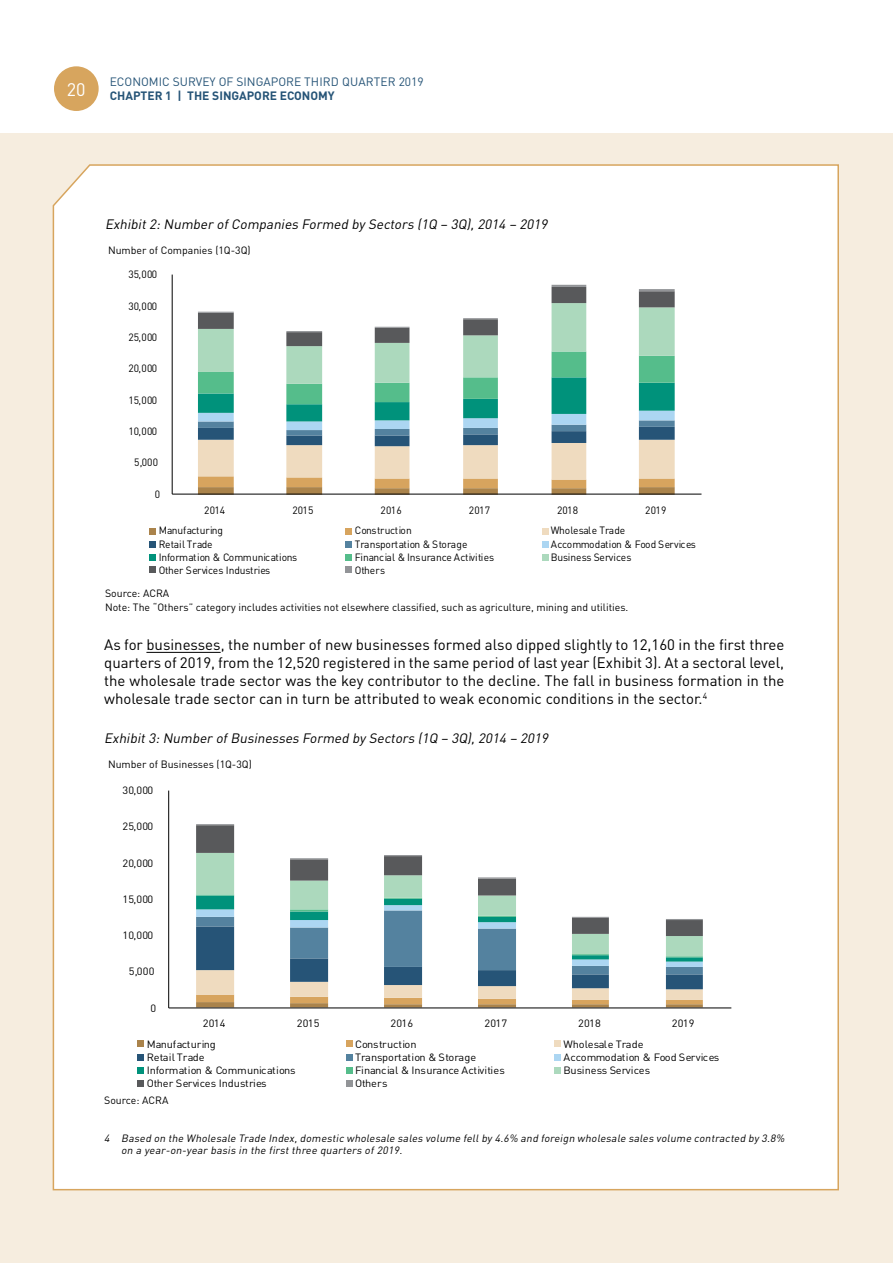
<style>
.page{position:relative;width:893px;height:1263px;background:#fff}
.page>*{position:absolute;margin:0;border:0;box-sizing:border-box;transform-origin:0 0}
.t1{font:18px "DIN Pro";color:#fff}
.t2{font:15px/18px "DIN Pro";color:#000;text-align:justify}
.t3{font:italic 13.5px "DIN Pro";color:#000}
.t4{font:12px "DIN Pro";color:#265477}
.t5{font:700 12px "DIN Pro";color:#265477}
.t6{font:10.5px/13.5px "DIN Pro";color:#000}
.t7{font:10.5px "DIN Pro";color:#000;scale:1.05 1}
.t8{font:italic 10.5px/12.6px "DIN Pro";color:#000}
.t9{font:10.5px "DIN Pro";letter-spacing:-.02em;color:#000}
.t10{font:10.5px "DIN Pro";letter-spacing:-.02em;color:#000;scale:1.05 1}
</style>
<div class="page">
<div style="left:0;top:134px;width:893px;height:1129px;background:#f6eddf"></div>
<div style="left:54px;top:66px;width:45px;height:45px;background:#d7a55e;border-radius:50%"></div>
<div style="left:52px;top:164px;width:787px;height:1027px;background:#fff"></div>
<hr style="left:146px;top:652px;width:75px;height:1px;background:#000">
<svg style="left:198px;top:287px;width:477px;height:207px;background:#cfdfd7"></svg>
<hr style="left:639px;top:289px;width:36px;height:2px;background:#929497">
<hr style="left:552px;top:285px;width:34px;height:2px;background:#929497">
<hr style="left:463px;top:318px;width:35px;height:1px;background:#929497">
<hr style="left:375px;top:327px;width:34px;height:1px;background:#929497">
<hr style="left:286px;top:331px;width:36px;height:1px;background:#929497">
<hr style="left:198px;top:312px;width:36px;height:1px;background:#929497">
<hr style="left:172px;top:275px;width:1px;height:219px;background:#000">
<hr style="left:172px;top:494px;width:529px;height:1px;background:#000">
<svg style="left:150px;top:541px;width:6px;height:6px"></svg>
<div style="left:345px;top:541px;width:7px;height:6px;background:#54829f"></div>
<svg style="left:542px;top:541px;width:6px;height:6px"></svg>
<svg style="left:150px;top:554px;width:6px;height:6px"></svg>
<div style="left:345px;top:554px;width:7px;height:6px;background:#55bd8b"></div>
<svg style="left:542px;top:554px;width:6px;height:6px"></svg>
<svg style="left:150px;top:567px;width:6px;height:6px"></svg>
<div style="left:345px;top:567px;width:7px;height:6px;background:#929497"></div>
<div style="left:345px;top:528px;width:7px;height:6px;background:#d7a45e"></div>
<svg style="left:150px;top:528px;width:6px;height:6px"></svg>
<svg style="left:542px;top:528px;width:6px;height:6px"></svg>
<svg style="left:196px;top:956px;width:507px;height:51px;background:#c9cfce"></svg>
<hr style="left:666px;top:956px;width:37px;height:1px;background:#55bd8b">
<svg style="left:196px;top:936px;width:507px;height:20px;background:#bbd0d5"></svg>
<svg style="left:196px;top:825px;width:507px;height:111px;background:#dce6e5"></svg>
<hr style="left:666px;top:919px;width:37px;height:1px;background:#929497">
<hr style="left:572px;top:917px;width:37px;height:1px;background:#929497">
<hr style="left:478px;top:877px;width:38px;height:1px;background:#929497">
<hr style="left:384px;top:855px;width:38px;height:1px;background:#929497">
<hr style="left:290px;top:858px;width:38px;height:1px;background:#929497">
<hr style="left:196px;top:824px;width:38px;height:1px;background:#929497">
<hr style="left:168px;top:790px;width:1px;height:218px;background:#000">
<hr style="left:169px;top:1007px;width:562px;height:1px;background:#000">
<div style="left:137px;top:1040px;width:7px;height:7px;background:#aa834b"></div>
<div style="left:346px;top:1040px;width:7px;height:7px;background:#d7a45e"></div>
<div style="left:554px;top:1040px;width:7px;height:7px;background:#efdbbf"></div>
<div style="left:137px;top:1054px;width:7px;height:7px;background:#265477"></div>
<div style="left:346px;top:1054px;width:7px;height:7px;background:#54829f"></div>
<div style="left:554px;top:1054px;width:7px;height:7px;background:#acd6f2"></div>
<div style="left:137px;top:1067px;width:7px;height:6px;background:#00927b"></div>
<div style="left:346px;top:1067px;width:7px;height:6px;background:#55bd8b"></div>
<div style="left:554px;top:1067px;width:7px;height:6px;background:#acd9bd"></div>
<div style="left:137px;top:1080px;width:7px;height:6px;background:#58595b"></div>
<div style="left:346px;top:1080px;width:7px;height:6px;background:#929497"></div>
<h1 class="t1" style="left:67px;top:77px;width:20px">20</h1>
<p class="t4" style="left:110px;top:74px;width:316px">ECONOMIC SURVEY OF SINGAPORE THIRD QUARTER 2019</p>
<p class="t5" style="left:110px;top:88px;width:227px">CHAPTER 1 | THE SINGAPORE ECONOMY</p>
<p class="t3" style="left:105px;top:215px;width:447px">Exhibit2:Number ofCompanies Formed by Sectors (1Q – 3Q),2014 – 2019</p>
<p class="t6" style="left:108px;top:243px;width:144px">Number of Companies (1Q-3Q)</p>
<p class="t6" style="left:128px;top:267px;width:30px">35,000</p>
<p class="t6" style="left:128px;top:299px;width:30px">30,000</p>
<p class="t6" style="left:128px;top:330px;width:30px">25,000</p>
<p class="t6" style="left:128px;top:361px;width:30px">20,000</p>
<p class="t6" style="left:128px;top:393px;width:30px">15,000</p>
<p class="t6" style="left:128px;top:424px;width:30px">10,000</p>
<p class="t6" style="left:134px;top:455px;width:26px">5,000</p>
<p class="t6" style="left:155px;top:487px;width:7px">0</p>
<p class="t6" style="left:204px;top:503px;width:23px">2014</p>
<p class="t6" style="left:292px;top:503px;width:23px">2015</p>
<p class="t6" style="left:381px;top:503px;width:23px">2016</p>
<p class="t6" style="left:469px;top:503px;width:23px">2017</p>
<p class="t6" style="left:557px;top:503px;width:23px">2018</p>
<p class="t6" style="left:645px;top:503px;width:23px">2019</p>
<p class="t6" style="left:159px;top:523px;width:66px">Manufacturing</p>
<p class="t6" style="left:355px;top:523px;width:59px">Construction</p>
<p class="t6" style="left:551px;top:523px;width:76px">Wholesale Trade</p>
<p class="t6" style="left:159px;top:536px;width:55px">Retail Trade</p>
<p class="t6" style="left:355px;top:536px;width:114px">Transportation &amp; Storage</p>
<p class="t9" style="left:551px;top:537px;width:147px">Accommodation &amp; Food Services</p>
<p class="t6" style="left:159px;top:550px;width:140px">Information &amp; Communications</p>
<p class="t6" style="left:355px;top:550px;width:141px">Financial &amp; Insurance Activities</p>
<p class="t6" style="left:551px;top:550px;width:82px">Business Services</p>
<p class="t6" style="left:159px;top:563px;width:113px">Other Services Industries</p>
<p class="t6" style="left:355px;top:563px;width:32px">Others</p>
<p class="t6" style="left:105px;top:586px;width:525px">Source: ACRA<br>Note: The “Others” category includes activities not elsewhere classified, such as agriculture, mining and utilities.</p>
<p class="t2" style="left:104px;top:635px;width:682px">As for businesses, the number of new businesses formed also dipped slightly to 12,160 in the first three quarters of 2019, from the 12,520 registered in the same period of last year (Exhibit 3). At a sectoral level, the wholesale trade sector was the key contributor to the decline. The fall in business formation in the wholesale trade sector can in turn be attributed to weak economic conditions in the sector.<sup>4</sup></p>
<p class="t3" style="left:104px;top:729px;width:449px">Exhibit3:Number ofBusinesses Formed by Sectors (1Q – 3Q),2014 – 2019</p>
<p class="t6" style="left:108px;top:757px;width:145px">Number of Businesses (1Q-3Q)</p>
<p class="t7" style="left:122px;top:783px;width:31px">30,000</p>
<p class="t7" style="left:122px;top:819px;width:31px">25,000</p>
<p class="t7" style="left:122px;top:856px;width:31px">20,000</p>
<p class="t7" style="left:122px;top:892px;width:31px">15,000</p>
<p class="t7" style="left:122px;top:928px;width:31px">10,000</p>
<p class="t7" style="left:129px;top:964px;width:26px">5,000</p>
<p class="t7" style="left:150px;top:1000px;width:7px">0</p>
<p class="t7" style="left:203px;top:1016px;width:23px">2014</p>
<p class="t7" style="left:297px;top:1016px;width:23px">2015</p>
<p class="t7" style="left:391px;top:1016px;width:23px">2016</p>
<p class="t7" style="left:484px;top:1016px;width:23px">2017</p>
<p class="t7" style="left:578px;top:1016px;width:23px">2018</p>
<p class="t7" style="left:672px;top:1016px;width:23px">2019</p>
<p class="t7" style="left:147px;top:1037px;width:67px">Manufacturing</p>
<p class="t7" style="left:355px;top:1037px;width:60px">Construction</p>
<p class="t7" style="left:564px;top:1037px;width:78px">Wholesale Trade</p>
<p class="t7" style="left:147px;top:1050px;width:57px">Retail Trade</p>
<p class="t7" style="left:355px;top:1050px;width:117px">Transportation &amp; Storage</p>
<p class="t10" style="left:564px;top:1050px;width:150px">Accommodation &amp; Food Services</p>
<p class="t7" style="left:147px;top:1063px;width:143px">Information &amp; Communications</p>
<p class="t7" style="left:355px;top:1063px;width:144px">Financial &amp; Insurance Activities</p>
<p class="t7" style="left:564px;top:1063px;width:84px">Business Services</p>
<p class="t7" style="left:147px;top:1076px;width:116px">Other Services Industries</p>
<p class="t7" style="left:355px;top:1076px;width:32px">Others</p>
<p class="t6" style="left:104px;top:1093px;width:66px">Source: ACRA</p>
<p class="t8" style="left:121px;top:1131px;width:667px;text-indent:-17px">4 Based on the Wholesale Trade Index,domestic wholesale sales volume fellby 4.6% and foreign wholesale sales volume contracted by 3.8% on a year-on-year basis in the first three quarters of 2019.</p>
</div>
